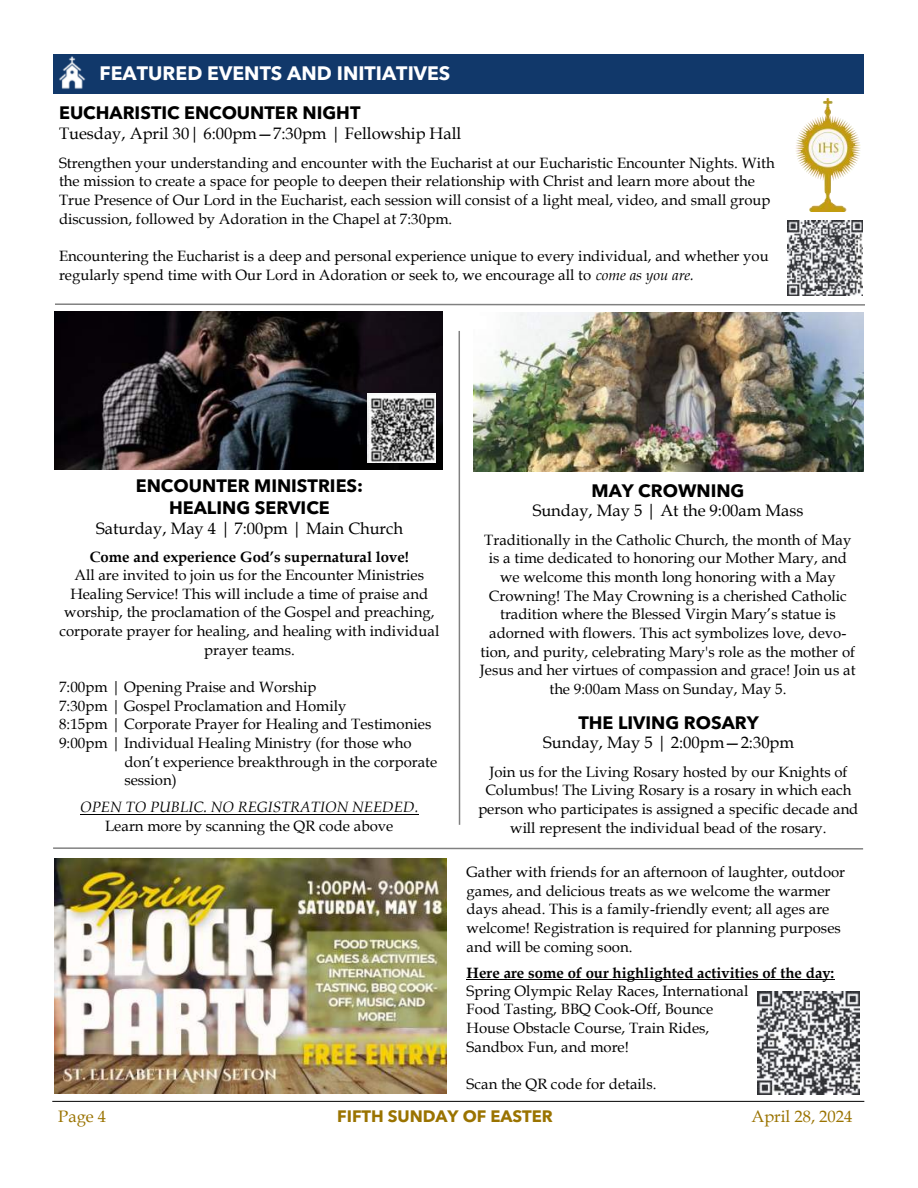
<style>
.page{position:relative;width:918px;height:1188px;background:#fff}
.page>*{position:absolute;margin:0;border:0;box-sizing:border-box;transform-origin:0 0}
.t1{font:700 19.5px "Avenir Next LT Pro";color:#fff}
.t2{font:700 18px "Avenir Next LT Pro";color:#000}
.t3{font:16.5px "Book Antiqua";color:#000}
.t4{font:700 16.5px "Avenir Next LT Pro";color:#9a7300}
.t5{font:16.5px "Book Antiqua";color:#9a7300}
.t6{font:15px/18.6px "Book Antiqua";color:#000}
.t7{font:700 15px "Book Antiqua";color:#000}
.t8{font:italic 15px "Book Antiqua";color:#000}
.s1{font-style:italic}
.s2{font-weight:700}
</style>
<div class="page">
<hr style="left:52px;top:1101px;width:812px;height:1px;background:#000">
<div style="left:54px;top:54px;width:810px;height:39px;background:#11386a"></div>
<img style="left:53px;top:55px;width:33px;height:36px">
<img style="left:788px;top:221px;width:75px;height:75px">
<img style="left:795px;top:99px;width:66px;height:113px">
<hr style="left:80px;top:814px;width:339px;height:1px;background:#000">
<img style="left:54px;top:311px;width:388px;height:159px">
<img style="left:368px;top:394px;width:68px;height:68px">
<hr style="left:459px;top:331px;width:1px;height:494px;background:#808080">
<img style="left:474px;top:312px;width:389px;height:159px">
<hr style="left:467px;top:979px;width:368px;height:1px;background:#000">
<img style="left:55px;top:859px;width:392px;height:235px">
<img style="left:757px;top:991px;width:103px;height:103px">
<svg style="left:53px;top:847px;width:811px;height:3px"></svg>
<svg style="left:55px;top:303px;width:810px;height:3px"></svg>
<p class="t1" style="left:100px;top:62px;width:352px">FEATURED EVENTS AND INITIATIVES</p>
<p class="t2" style="left:59px;top:102px;width:303px">EUCHARISTIC ENCOUNTER NIGHT</p>
<p class="t3" style="left:59px;top:124px;width:404px">Tuesday, April 30| 6:00pm—7:30pm | Fellowship Hall</p>
<p class="t6" style="left:59px;top:154px;width:717px">Strengthen your understanding and encounter with the Eucharist at our Eucharistic Encounter Nights. With the mission to create a space for people to deepen their relationship with Christ and learn more about the True Presence of Our Lord in the Eucharist, each session will consist of a light meal, video, and small group discussion, followed by Adoration in the Chapel at 7:30pm.</p>
<p class="t6" style="left:59px;top:247px;width:711px">Encountering the Eucharist is a deep and personal experience unique to every individual, and whether you regularly spend time with Our Lord in Adoration or seek to, we encourage all to <span class="s1">come as you are.</span></p>
<p class="t2" style="left:136px;top:475px;width:229px">ENCOUNTER MINISTRIES:</p>
<p class="t2" style="left:169px;top:496px;width:162px">HEALING SERVICE</p>
<p class="t3" style="left:96px;top:518px;width:308px">Saturday, May 4 | 7:00pm | Main Church</p>
<p class="t7" style="left:90px;top:548px;width:321px">Come and experience God’s supernatural love!</p>
<p class="t6" style="left:59px;top:566px;width:381px;text-align:center">All are invited to join us for the Encounter Ministries Healing Service! This will include a time of praise and worship, the proclamation of the Gospel and preaching, corporate prayer for healing, and healing with individual prayer teams.</p>
<p class="t6" style="left:59px;top:678px;width:259px">7:00pm | Opening Praise and Worship</p>
<p class="t6" style="left:59px;top:696px;width:289px">7:30pm | Gospel Proclamation and Homily</p>
<p class="t6" style="left:59px;top:715px;width:374px">8:15pm | Corporate Prayer for Healing and Testimonies</p>
<p class="t6" style="left:124px;top:734px;width:314px;text-indent:-65px">9:00pm | Individual Healing Ministry (for those who don’t experience breakthrough in the corporate session)</p>
<p class="t8" style="left:80px;top:799px;width:340px">OPEN TO PUBLIC. NO REGISTRATION NEEDED.</p>
<p class="t6" style="left:105px;top:817px;width:290px">Learn more by scanning the QR code above</p>
<p class="t2" style="left:591px;top:479px;width:155px">MAY CROWNING</p>
<p class="t3" style="left:533px;top:501px;width:272px">Sunday, May 5 | At the 9:00am Mass</p>
<p class="t6" style="left:480px;top:530px;width:377px;text-align:center">Traditionally in the Catholic Church, the month of May is a time dedicated to honoring our Mother Mary, and we welcome this month long honoring with a May Crowning! The May Crowning is a cherished Catholic tradition where the Blessed Virgin Mary’s statue is adorned with flowers. This act symbolizes love, devo&shy;tion, and purity, celebrating Mary's role as the mother of Jesus and her virtues of compassion and grace! Join us at the 9:00am Mass on Sunday, May 5.</p>
<p class="t2" style="left:578px;top:711px;width:182px">THE LIVING ROSARY</p>
<p class="t3" style="left:543px;top:733px;width:253px">Sunday, May 5 | 2:00pm—2:30pm</p>
<p class="t6" style="left:478px;top:763px;width:382px;text-align:center">Join us for the Living Rosary hosted by our Knights of Columbus! The Living Rosary is a rosary in which each person who participates is assigned a specific decade and will represent the individual bead of the rosary.</p>
<p class="t6" style="left:467px;top:863px;width:380px">Gather with friends for an afternoon of laughter, outdoor games, and delicious treats as we welcome the warmer days ahead. This is a family-friendly event; all ages are welcome! Registration is required for planning purposes and will be coming soon.</p>
<p class="t6" style="left:467px;top:963px;width:369px"><span class="s2">Here are some of our highlighted activities of the day:<br></span>Spring Olympic Relay Races, International<br>Food Tasting, BBQ Cook-Off, Bounce<br>House Obstacle Course, Train Rides,<br>Sandbox Fun, and more!</p>
<p class="t6" style="left:467px;top:1075px;width:191px">Scan the QR code for details.</p>
<p class="t5" style="left:58px;top:1107px;width:49px">Page 4</p>
<p class="t4" style="left:337px;top:1106px;width:217px">FIFTH SUNDAY OF EASTER</p>
<p class="t5" style="left:751px;top:1107px;width:102px">April 28, 2024</p>
</div>
